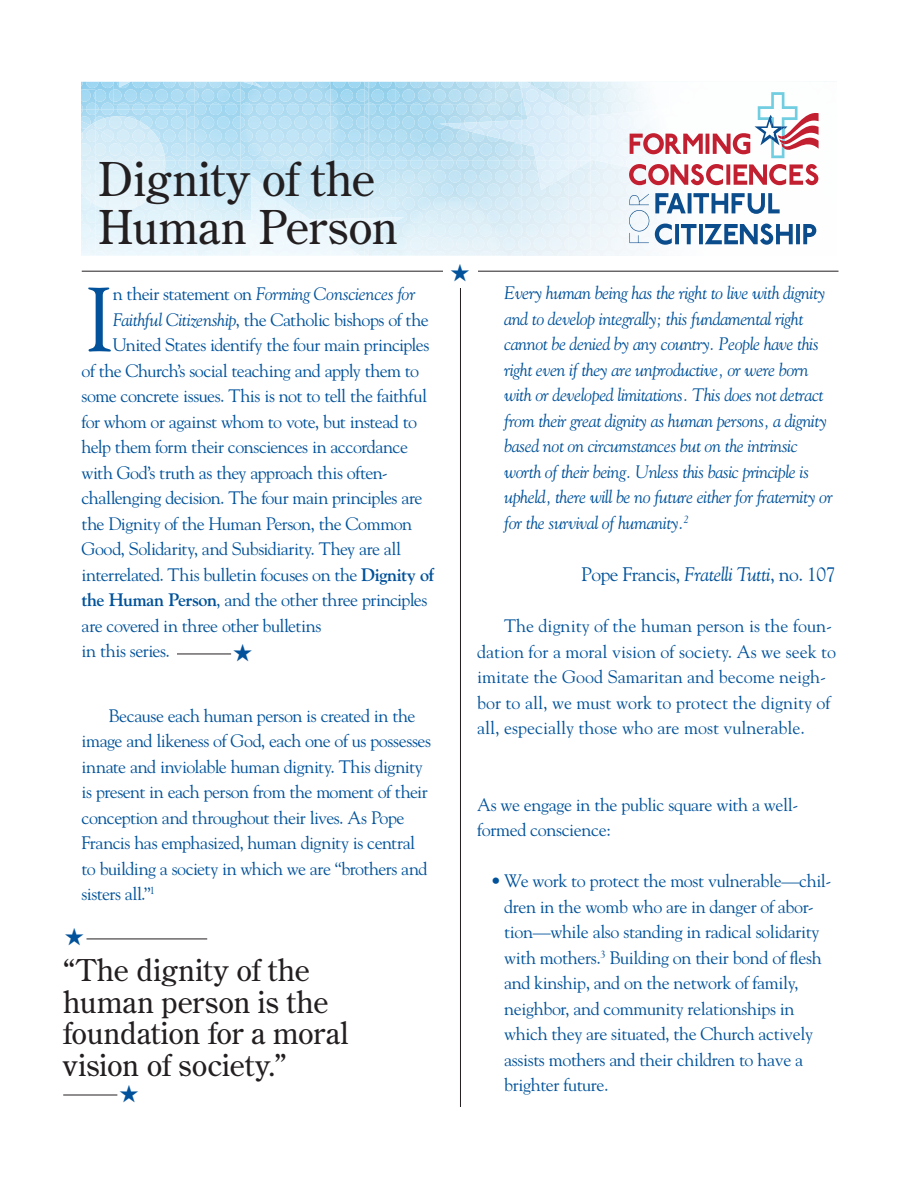
<style>
.page{position:relative;width:918px;height:1188px;background:#fff}
.page>*{position:absolute;margin:0;border:0;box-sizing:border-box;transform-origin:0 0}
.Drop_Cap{font:90.45px "Goudy Std";color:#01529a}
.t1{font:46.5px/48px "Century Old Style Std";color:#231f20}
.t2{font:30px/31.5px "Century Old Style Std";color:#231f20}
.Drop_Cap-2{font:19.5px "Goudy Std";letter-spacing:-.025em;color:#01529a}
.Drop_Cap-3{font:18px/25.5px "Goudy Std";letter-spacing:-.02em;color:#01529a}
.Drop_Cap-4{font:italic 18px/25.5px "Goudy Std";letter-spacing:-.025em;color:#01529a}
.para{font:18px/25.5px "Goudy Std";color:#01529a}
.paraNoindent{font:18px/25.5px "Goudy Std";letter-spacing:-.02em;color:#01529a}
.s1{font-style:normal}
.s2{font-style:italic}
.s3{font-weight:700}
</style>
<div class="page">
<hr style="left:460px;top:275px;width:1px;height:832px;background:#231f20">
<hr style="left:82px;top:271px;width:757px;height:1px;background:#231f20">
<div style="left:443px;top:262px;width:34px;height:26px;background:#fff"></div>
<img style="left:106px;top:239px;width:2px;height:17px">
<img style="left:331px;top:161px;width:29px;height:57px">
<img style="left:331px;top:104px;width:29px;height:57px">
<img style="left:240px;top:161px;width:91px;height:23px">
<img style="left:240px;top:104px;width:91px;height:57px">
<img style="left:186px;top:161px;width:54px;height:60px">
<img style="left:195px;top:104px;width:45px;height:57px">
<img style="left:81px;top:82px;width:114px;height:79px">
<img style="left:81px;top:90px;width:14px;height:20px">
<img style="left:165px;top:161px;width:21px;height:22px">
<img style="left:95px;top:110px;width:91px;height:51px">
<img style="left:81px;top:110px;width:14px;height:82px">
<img style="left:95px;top:187px;width:91px;height:52px">
<img style="left:81px;top:192px;width:14px;height:27px">
<svg style="left:81px;top:219px;width:17px;height:20px"></svg>
<img style="left:161px;top:161px;width:4px;height:22px">
<img style="left:95px;top:116px;width:70px;height:45px">
<svg style="left:81px;top:121px;width:14px;height:13px"></svg>
<div style="left:95px;top:161px;width:65px;height:49px;background:#e3f3f9"></div>
<img style="left:95px;top:128px;width:41px;height:3px">
<img style="left:95px;top:131px;width:45px;height:30px">
<img style="left:331px;top:82px;width:29px;height:22px">
<img style="left:113px;top:82px;width:218px;height:22px">
<div style="left:262px;top:239px;width:98px;height:17px;background:#eff8fd"></div>
<img style="left:220px;top:244px;width:20px;height:1px">
<img style="left:240px;top:176px;width:22px;height:63px">
<img style="left:262px;top:184px;width:69px;height:55px">
<svg style="left:185px;top:221px;width:13px;height:35px"></svg>
<img style="left:156px;top:221px;width:30px;height:9px">
<img style="left:243px;top:82px;width:9px;height:5px">
<svg style="left:252px;top:82px;width:11px;height:6px"></svg>
<svg style="left:119px;top:82px;width:12px;height:6px"></svg>
<svg style="left:360px;top:81px;width:459px;height:175px"></svg>
<svg style="left:629px;top:164px;width:189px;height:21px"></svg>
<svg style="left:655px;top:193px;width:125px;height:21px"></svg>
<svg style="left:655px;top:224px;width:161px;height:21px"></svg>
<svg style="left:629px;top:194px;width:20px;height:49px"></svg>
<svg style="left:630px;top:92px;width:189px;height:66px"></svg>
<hr style="left:63px;top:1095px;width:54px;height:1px;background:#231f20">
<hr style="left:87px;top:939px;width:120px;height:1px;background:#231f20">
<hr style="left:177px;top:654px;width:54px;height:1px;background:#231f20">
<p class="t1" style="left:98px;top:154px;width:301px">Dignity of the<br>Human Person</p>
<p class="Drop_Cap" style="left:85px;top:264px;width:32px">I</p>
<p class="Drop_Cap-4" style="left:113px;top:281px;width:304px"><span class="s1">n their statement on</span> Forming Consciences for</p>
<p class="Drop_Cap-3" style="left:113px;top:307px;width:317px"><span class="s2">Faithful Citizenship</span>, the Catholic bishops of the</p>
<p class="Drop_Cap-3" style="left:113px;top:332px;width:318px">United States identify the four main principles</p>
<p class="Drop_Cap-3" style="left:82px;top:358px;width:339px">of the Church’s social teaching and apply them to</p>
<p class="Drop_Cap-3" style="left:82px;top:383px;width:347px">some concrete issues. This is not to tell the faithful</p>
<p class="Drop_Cap-3" style="left:82px;top:409px;width:337px">for whom or against whom to vote, but instead to</p>
<p class="Drop_Cap-3" style="left:82px;top:434px;width:328px">help them form their consciences in accordance</p>
<p class="Drop_Cap-3" style="left:82px;top:460px;width:308px">with God’s truth as they approach this often-</p>
<p class="Drop_Cap-3" style="left:82px;top:485px;width:342px">challenging decision. The four main principles are</p>
<p class="Drop_Cap-3" style="left:82px;top:511px;width:332px">the Dignity of the Human Person, the Common</p>
<p class="Drop_Cap-3" style="left:82px;top:536px;width:321px">Good, Solidarity, and Subsidiarity. They are all</p>
<p class="Drop_Cap-3" style="left:82px;top:562px;width:354px">interrelated. This bulletin focuses on the <span class="s3">Dignity of</span></p>
<p class="Drop_Cap-3" style="left:82px;top:587px;width:347px"><span class="s3">the Human Person</span>, and the other three principles</p>
<p class="Drop_Cap-3" style="left:82px;top:613px;width:241px">are covered in three other bulletins</p>
<p class="Drop_Cap-3" style="left:82px;top:638px;width:90px">in this series.</p>
<p class="Drop_Cap-3" style="left:82px;top:703px;width:351px;text-indent:27px">Because each human person is created in the image and likeness of God, each one of us possesses innate and inviolable human dignity. This dignity is present in each person from the moment of their conception and throughout their lives. As Pope Francis has emphasized, human dignity is central to building a society in which we are “brothers and sisters all.”<sup>1</sup></p>
<p class="t2" style="left:63px;top:954px;width:287px">“The dignity of the human person is the foundation for a moral vision of society.”</p>
<p class="Drop_Cap-4" style="left:504px;top:280px;width:330px">Every human being has the right to live with dignity and to develop integrally; this fundamental right cannot be denied by any country. People have this right even if they are unproductive, or were born with or developed limitations. This does not detract from their great dignity as human persons, a dignity based not on circumstances but on the intrinsic worth of their being. Unless this basic principle is upheld, there will be no future either for fraternity or for the survival of humanity.<sup>2</sup></p>
<p class="Drop_Cap-2" style="left:581px;top:563px;width:256px">Pope Francis, <span class="s2">Fratelli Tutti</span>, no. 107</p>
<p class="para" style="left:477px;top:613px;width:361px;text-indent:27px">The dignity of the human person is the foun&shy;dation for a moral vision of society. As we seek to imitate the Good Samaritan and become neigh&shy;bor to all, we must work to protect the dignity of all, especially those who are most vulnerable.</p>
<p class="paraNoindent" style="left:477px;top:792px;width:323px">As we engage in the public square with a well&shy;formed conscience:</p>
<p class="Drop_Cap-3" style="left:504px;top:868px;width:329px;text-indent:-14px">• We work to protect the most vulnerable—chil&shy;dren in the womb who are in danger of abor&shy;tion—while also standing in radical solidarity with mothers.<sup>3</sup> Building on their bond of flesh and kinship, and on the network of family, neighbor, and community relationships in which they are situated, the Church actively assists mothers and their children to have a brighter future.</p>
</div>
